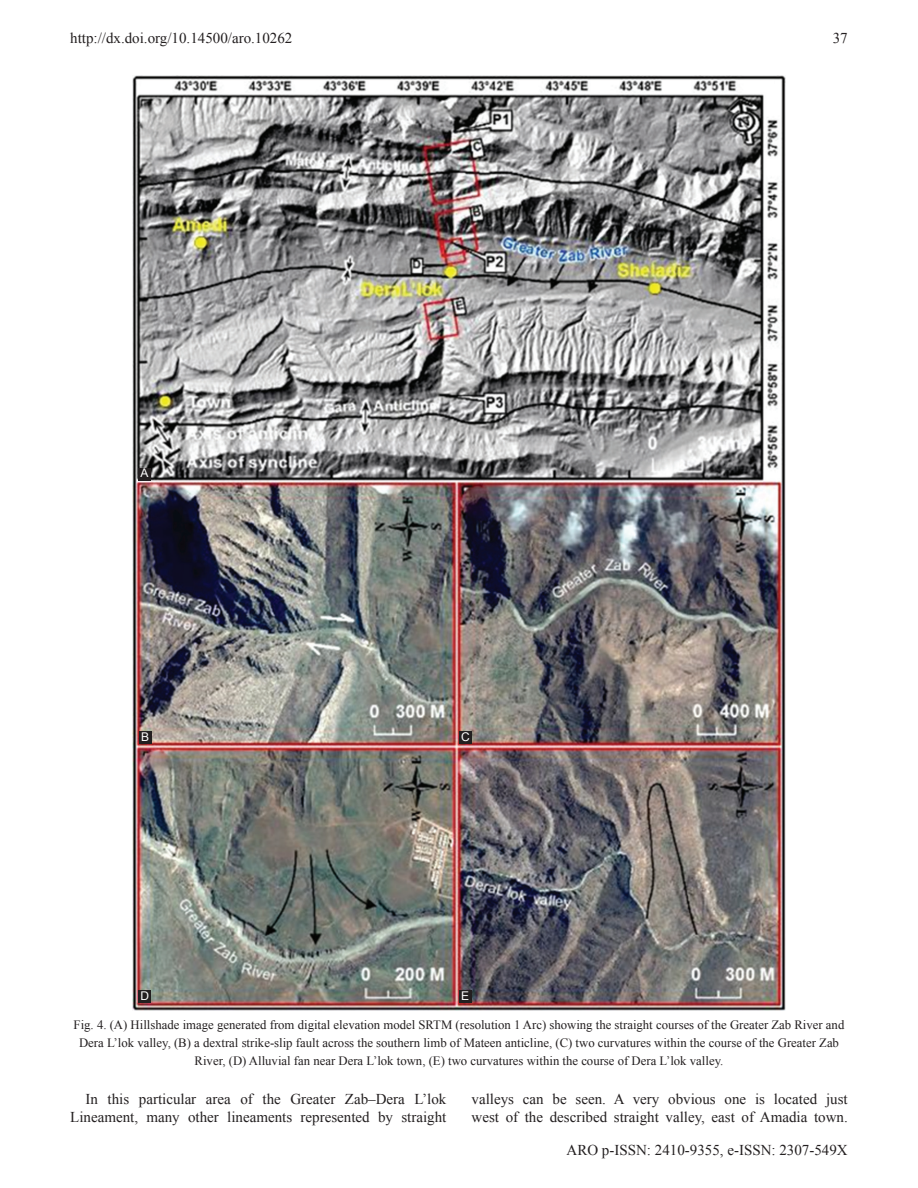
<style>
.page{position:relative;width:918px;height:1188px;background:#fff}
.page>*{position:absolute;margin:0;border:0;box-sizing:border-box;transform-origin:0 0}
.TX{font:15px/18px "Times New Roman";color:#231f20;text-align:right}
.FGC{font:12.75px/18px "Times New Roman";color:#231f20;text-align:center}
.LABEL{font:12px "Arial";color:#fff}
</style>
<div class="page">
<img style="left:132px;top:76px;width:654px;height:935px">
<div style="left:138px;top:468px;width:12px;height:12px;background:#231f20"></div>
<div style="left:139px;top:731px;width:13px;height:13px;background:#231f20"></div>
<div style="left:139px;top:990px;width:12px;height:13px;background:#231f20"></div>
<div style="left:459px;top:731px;width:13px;height:13px;background:#231f20"></div>
<div style="left:459px;top:990px;width:13px;height:13px;background:#231f20"></div>
<p class="TX" style="left:70px;top:28px;width:224px">http://dx.doi.org/10.14500/aro.10262</p>
<p class="TX" style="left:833px;top:28px;width:16px">37</p>
<p class="LABEL" style="left:140px;top:465px;width:10px">A</p>
<p class="LABEL" style="left:141px;top:728px;width:10px">B</p>
<p class="LABEL" style="left:141px;top:987px;width:10px">D</p>
<p class="LABEL" style="left:461px;top:728px;width:10px">C</p>
<p class="LABEL" style="left:461px;top:987px;width:10px">E</p>
<p class="FGC" style="left:74px;top:1015px;width:772px">Fig. 4. (A) Hillshade image generated from digital elevation model SRTM (resolution 1 Arc) showing the straight courses of the Greater Zab River and<br>Dera L’lok valley, (B) a dextral strike-slip fault across the southern limb of Mateen anticline, (C) two curvatures within the course of the Greater Zab<br>River, (D) Alluvial fan near Dera L’lok town, (E) two curvatures within the course of Dera L’lok valley.</p>
<p class="TX" style="left:70px;top:1089px;width:378px">In this particular area of the Greater Zab–Dera L’lok<br>Lineament, many other lineaments represented by straight</p>
<p class="TX" style="left:472px;top:1089px;width:378px;text-align:left">valleys can be seen. A very obvious one is located just west of the described straight valley, east of Amadia town.</p>
<p class="TX" style="left:567px;top:1141px;width:283px">ARO p-ISSN: 2410-9355, e-ISSN: 2307-549X</p>
</div>
